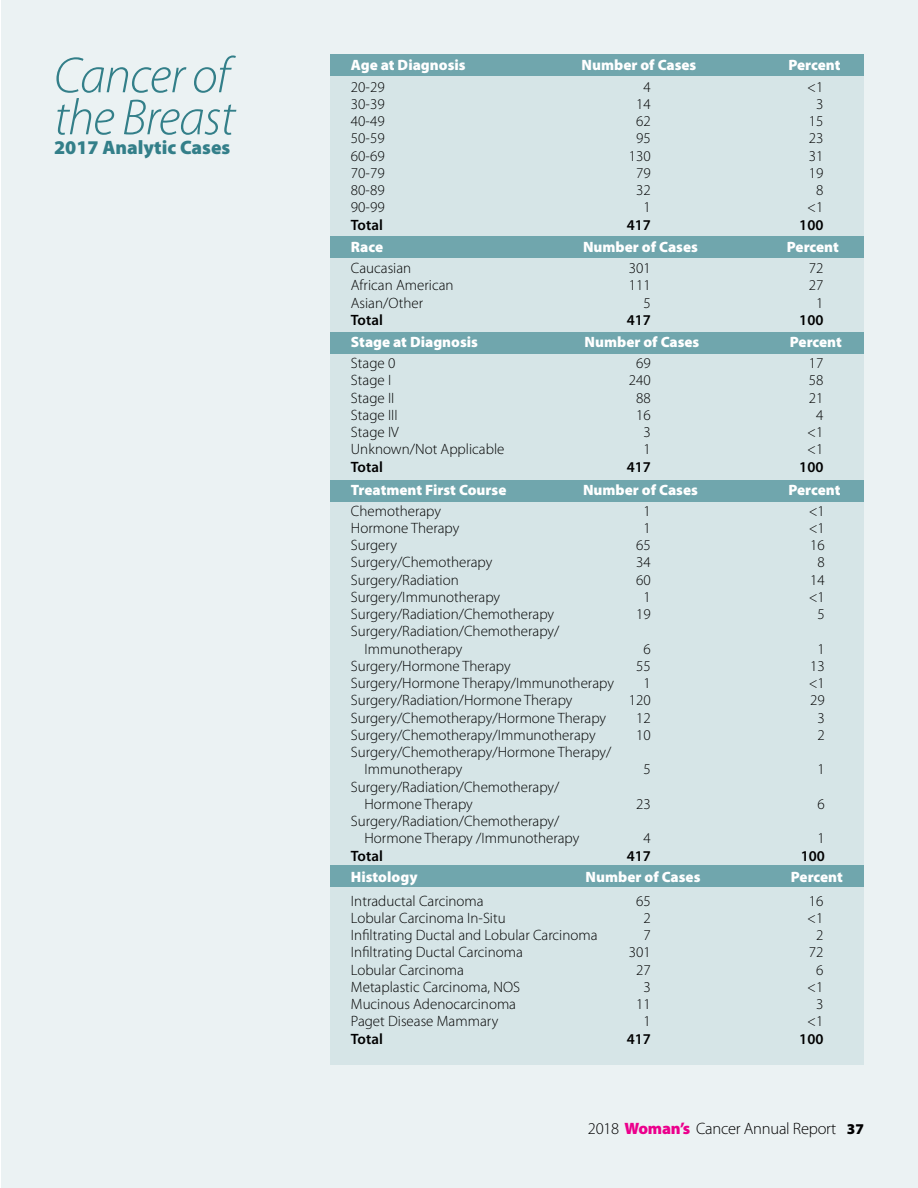
<style>
.page{position:relative;width:918px;height:1188px;background:#fff}
.page>*{position:absolute;margin:0;border:0;box-sizing:border-box;transform-origin:0 0}
.t1{font:italic 300 51px/42px "Myriad Pro";letter-spacing:-.02em;color:#337f89}
.t2{font:900 19.5px "Myriad Pro";color:#337f89}
.t3{font:300 16.5px "Myriad Pro";letter-spacing:-.015em;color:#000}
.t4{font:300 15px/17.2px "Myriad Pro";color:#000}
.t5{font:900 15px "Myriad Pro";color:#fff}
.t6{font:600 15px "Myriad Pro";color:#000}
.s1{font-weight:900;color:#ec008c}
.s2{font-weight:900;font-size:15px}
</style>
<div class="page">
<div style="left:2px;top:0;width:916px;height:1188px;background:#ebf2f3"></div>
<div style="left:330px;top:54px;width:534px;height:1011px;background:#d6e5e7"></div>
<div style="left:330px;top:54px;width:534px;height:22px;background:#70a6ad"></div>
<div style="left:330px;top:237px;width:534px;height:21px;background:#70a6ad"></div>
<div style="left:330px;top:332px;width:534px;height:21px;background:#70a6ad"></div>
<div style="left:330px;top:866px;width:534px;height:21px;background:#70a6ad"></div>
<div style="left:330px;top:480px;width:534px;height:22px;background:#70a6ad"></div>
<h1 class="t1" style="left:54px;top:54px;width:183px">Cancer of the Breast</h1>
<h2 class="t2" style="left:54px;top:134px;width:178px">2017 Analytic Cases</h2>
<p class="t5" style="left:351px;top:54px;width:116px">Age at Diagnosis</p>
<p class="t5" style="left:582px;top:54px;width:116px">Number of Cases</p>
<p class="t5" style="left:788px;top:54px;width:53px">Percent</p>
<p class="t4" style="left:351px;top:78px;width:35px">20-29</p>
<p class="t4" style="left:644px;top:78px;width:9px">4</p>
<p class="t4" style="left:807px;top:78px;width:18px">&lt;1</p>
<p class="t4" style="left:351px;top:95px;width:35px">30-39</p>
<p class="t4" style="left:636px;top:95px;width:16px">14</p>
<p class="t4" style="left:816px;top:95px;width:9px">3</p>
<p class="t4" style="left:351px;top:112px;width:35px">40-49</p>
<p class="t4" style="left:636px;top:112px;width:16px">62</p>
<p class="t4" style="left:809px;top:112px;width:16px">15</p>
<p class="t4" style="left:351px;top:130px;width:35px">50-59</p>
<p class="t4" style="left:636px;top:130px;width:16px">95</p>
<p class="t4" style="left:809px;top:130px;width:16px">23</p>
<p class="t4" style="left:351px;top:147px;width:35px">60-69</p>
<p class="t4" style="left:629px;top:147px;width:23px">130</p>
<p class="t4" style="left:809px;top:147px;width:16px">31</p>
<p class="t4" style="left:351px;top:164px;width:35px">70-79</p>
<p class="t4" style="left:636px;top:164px;width:16px">79</p>
<p class="t4" style="left:809px;top:164px;width:16px">19</p>
<p class="t4" style="left:351px;top:181px;width:35px">80-89</p>
<p class="t4" style="left:636px;top:181px;width:16px">32</p>
<p class="t4" style="left:816px;top:181px;width:9px">8</p>
<p class="t4" style="left:351px;top:199px;width:35px">90-99</p>
<p class="t4" style="left:644px;top:199px;width:9px">1</p>
<p class="t4" style="left:807px;top:199px;width:18px">&lt;1</p>
<p class="t6" style="left:351px;top:215px;width:33px">Total</p>
<p class="t6" style="left:627px;top:215px;width:26px">417</p>
<p class="t6" style="left:799px;top:215px;width:26px">100</p>
<p class="t5" style="left:351px;top:237px;width:34px">Race</p>
<p class="t5" style="left:583px;top:237px;width:116px">Number of Cases</p>
<p class="t5" style="left:787px;top:237px;width:53px">Percent</p>
<p class="t4" style="left:351px;top:259px;width:62px">Caucasian</p>
<p class="t4" style="left:629px;top:259px;width:23px">301</p>
<p class="t4" style="left:809px;top:259px;width:16px">72</p>
<p class="t4" style="left:351px;top:277px;width:104px">African American</p>
<p class="t4" style="left:629px;top:277px;width:23px">111</p>
<p class="t4" style="left:809px;top:277px;width:16px">27</p>
<p class="t4" style="left:351px;top:294px;width:74px">Asian/Other</p>
<p class="t4" style="left:644px;top:294px;width:9px">5</p>
<p class="t4" style="left:816px;top:294px;width:9px">1</p>
<p class="t6" style="left:351px;top:311px;width:33px">Total</p>
<p class="t6" style="left:627px;top:311px;width:26px">417</p>
<p class="t6" style="left:799px;top:311px;width:26px">100</p>
<p class="t5" style="left:351px;top:332px;width:129px">Stage at Diagnosis</p>
<p class="t5" style="left:585px;top:332px;width:116px">Number of Cases</p>
<p class="t5" style="left:790px;top:332px;width:53px">Percent</p>
<p class="t4" style="left:351px;top:354px;width:46px">Stage 0</p>
<p class="t4" style="left:636px;top:354px;width:16px">69</p>
<p class="t4" style="left:809px;top:354px;width:16px">17</p>
<p class="t4" style="left:351px;top:372px;width:42px">Stage I</p>
<p class="t4" style="left:629px;top:372px;width:23px">240</p>
<p class="t4" style="left:809px;top:372px;width:16px">58</p>
<p class="t4" style="left:351px;top:389px;width:45px">Stage II</p>
<p class="t4" style="left:636px;top:389px;width:16px">88</p>
<p class="t4" style="left:809px;top:389px;width:16px">21</p>
<p class="t4" style="left:351px;top:406px;width:48px">Stage III</p>
<p class="t4" style="left:636px;top:406px;width:16px">16</p>
<p class="t4" style="left:816px;top:406px;width:9px">4</p>
<p class="t4" style="left:351px;top:423px;width:49px">Stage IV</p>
<p class="t4" style="left:644px;top:423px;width:9px">3</p>
<p class="t4" style="left:807px;top:423px;width:18px">&lt;1</p>
<p class="t4" style="left:351px;top:441px;width:155px">Unknown/Not Applicable</p>
<p class="t4" style="left:644px;top:441px;width:9px">1</p>
<p class="t4" style="left:807px;top:441px;width:18px">&lt;1</p>
<p class="t6" style="left:351px;top:457px;width:33px">Total</p>
<p class="t6" style="left:627px;top:457px;width:26px">417</p>
<p class="t6" style="left:799px;top:457px;width:26px">100</p>
<p class="t5" style="left:351px;top:480px;width:157px">Treatment First Course</p>
<p class="t5" style="left:583px;top:480px;width:116px">Number of Cases</p>
<p class="t5" style="left:788px;top:480px;width:53px">Percent</p>
<p class="t4" style="left:351px;top:502px;width:92px">Chemotherapy</p>
<p class="t4" style="left:644px;top:502px;width:9px">1</p>
<p class="t4" style="left:809px;top:502px;width:18px">&lt;1</p>
<p class="t4" style="left:351px;top:519px;width:110px">Hormone Therapy</p>
<p class="t4" style="left:644px;top:519px;width:9px">1</p>
<p class="t4" style="left:809px;top:519px;width:18px">&lt;1</p>
<p class="t4" style="left:351px;top:536px;width:48px">Surgery</p>
<p class="t4" style="left:636px;top:536px;width:16px">65</p>
<p class="t4" style="left:810px;top:536px;width:16px">16</p>
<p class="t4" style="left:351px;top:554px;width:143px">Surgery/Chemotherapy</p>
<p class="t4" style="left:636px;top:554px;width:16px">34</p>
<p class="t4" style="left:818px;top:554px;width:9px">8</p>
<p class="t4" style="left:351px;top:571px;width:109px">Surgery/Radiation</p>
<p class="t4" style="left:636px;top:571px;width:16px">60</p>
<p class="t4" style="left:810px;top:571px;width:16px">14</p>
<p class="t4" style="left:351px;top:588px;width:151px">Surgery/Immunotherapy</p>
<p class="t4" style="left:644px;top:588px;width:9px">1</p>
<p class="t4" style="left:809px;top:588px;width:18px">&lt;1</p>
<p class="t4" style="left:351px;top:605px;width:205px">Surgery/Radiation/Chemotherapy</p>
<p class="t4" style="left:636px;top:605px;width:16px">19</p>
<p class="t4" style="left:818px;top:605px;width:9px">5</p>
<p class="t4" style="left:364px;top:623px;width:197px;text-indent:-14px">Surgery/Radiation/Chemotherapy/<br>Immunotherapy</p>
<p class="t4" style="left:644px;top:640px;width:9px">6</p>
<p class="t4" style="left:818px;top:640px;width:9px">1</p>
<p class="t4" style="left:351px;top:657px;width:161px">Surgery/Hormone Therapy</p>
<p class="t4" style="left:636px;top:657px;width:16px">55</p>
<p class="t4" style="left:810px;top:657px;width:16px">13</p>
<p class="t4" style="left:351px;top:674px;width:265px">Surgery/Hormone Therapy/Immunotherapy</p>
<p class="t4" style="left:644px;top:674px;width:9px">1</p>
<p class="t4" style="left:809px;top:674px;width:18px">&lt;1</p>
<p class="t4" style="left:351px;top:692px;width:223px">Surgery/Radiation/Hormone Therapy</p>
<p class="t4" style="left:629px;top:692px;width:23px">120</p>
<p class="t4" style="left:810px;top:692px;width:16px">29</p>
<p class="t4" style="left:351px;top:709px;width:257px">Surgery/Chemotherapy/Hormone Therapy</p>
<p class="t4" style="left:636px;top:709px;width:16px">12</p>
<p class="t4" style="left:818px;top:709px;width:9px">3</p>
<p class="t4" style="left:351px;top:726px;width:246px">Surgery/Chemotherapy/Immunotherapy</p>
<p class="t4" style="left:636px;top:726px;width:16px">10</p>
<p class="t4" style="left:818px;top:726px;width:9px">2</p>
<p class="t4" style="left:364px;top:743px;width:249px;text-indent:-14px">Surgery/Chemotherapy/Hormone Therapy/<br>Immunotherapy</p>
<p class="t4" style="left:644px;top:761px;width:9px">5</p>
<p class="t4" style="left:818px;top:761px;width:9px">1</p>
<p class="t4" style="left:364px;top:778px;width:197px;text-indent:-14px">Surgery/Radiation/Chemotherapy/<br>Hormone Therapy</p>
<p class="t4" style="left:364px;top:812px;width:216px;text-indent:-14px">Surgery/Radiation/Chemotherapy/<br>Hormone Therapy /Immunotherapy</p>
<p class="t4" style="left:636px;top:795px;width:16px">23</p>
<p class="t4" style="left:818px;top:795px;width:9px">6</p>
<p class="t4" style="left:644px;top:830px;width:9px">4</p>
<p class="t4" style="left:818px;top:830px;width:9px">1</p>
<p class="t6" style="left:351px;top:846px;width:33px">Total</p>
<p class="t6" style="left:627px;top:846px;width:26px">417</p>
<p class="t6" style="left:801px;top:846px;width:26px">100</p>
<p class="t5" style="left:351px;top:867px;width:68px">Histology</p>
<p class="t5" style="left:586px;top:867px;width:116px">Number of Cases</p>
<p class="t5" style="left:791px;top:867px;width:53px">Percent</p>
<p class="t4" style="left:351px;top:892px;width:134px">Intraductal Carcinoma</p>
<p class="t4" style="left:636px;top:892px;width:16px">65</p>
<p class="t4" style="left:809px;top:892px;width:16px">16</p>
<p class="t4" style="left:351px;top:909px;width:156px">Lobular Carcinoma In-Situ</p>
<p class="t4" style="left:644px;top:909px;width:9px">2</p>
<p class="t4" style="left:807px;top:909px;width:18px">&lt;1</p>
<p class="t4" style="left:351px;top:926px;width:248px">Infiltrating Ductal and Lobular Carcinoma</p>
<p class="t4" style="left:644px;top:926px;width:9px">7</p>
<p class="t4" style="left:816px;top:926px;width:9px">2</p>
<p class="t4" style="left:351px;top:944px;width:173px">Infiltrating Ductal Carcinoma</p>
<p class="t4" style="left:629px;top:944px;width:23px">301</p>
<p class="t4" style="left:809px;top:944px;width:16px">72</p>
<p class="t4" style="left:351px;top:961px;width:114px">Lobular Carcinoma</p>
<p class="t4" style="left:636px;top:961px;width:16px">27</p>
<p class="t4" style="left:816px;top:961px;width:9px">6</p>
<p class="t4" style="left:351px;top:978px;width:171px">Metaplastic Carcinoma, NOS</p>
<p class="t4" style="left:644px;top:978px;width:9px">3</p>
<p class="t4" style="left:807px;top:978px;width:18px">&lt;1</p>
<p class="t4" style="left:351px;top:995px;width:167px">Mucinous Adenocarcinoma</p>
<p class="t4" style="left:636px;top:995px;width:16px">11</p>
<p class="t4" style="left:816px;top:995px;width:9px">3</p>
<p class="t4" style="left:351px;top:1013px;width:149px">Paget Disease Mammary</p>
<p class="t4" style="left:644px;top:1013px;width:9px">1</p>
<p class="t4" style="left:807px;top:1013px;width:18px">&lt;1</p>
<p class="t6" style="left:351px;top:1029px;width:33px">Total</p>
<p class="t6" style="left:627px;top:1029px;width:26px">417</p>
<p class="t6" style="left:799px;top:1029px;width:26px">100</p>
<p class="t3" style="left:588px;top:1119px;width:278px">2018 <span class="s1">Woman’s</span> Cancer Annual Report <span class="s2">37</span></p>
</div>
